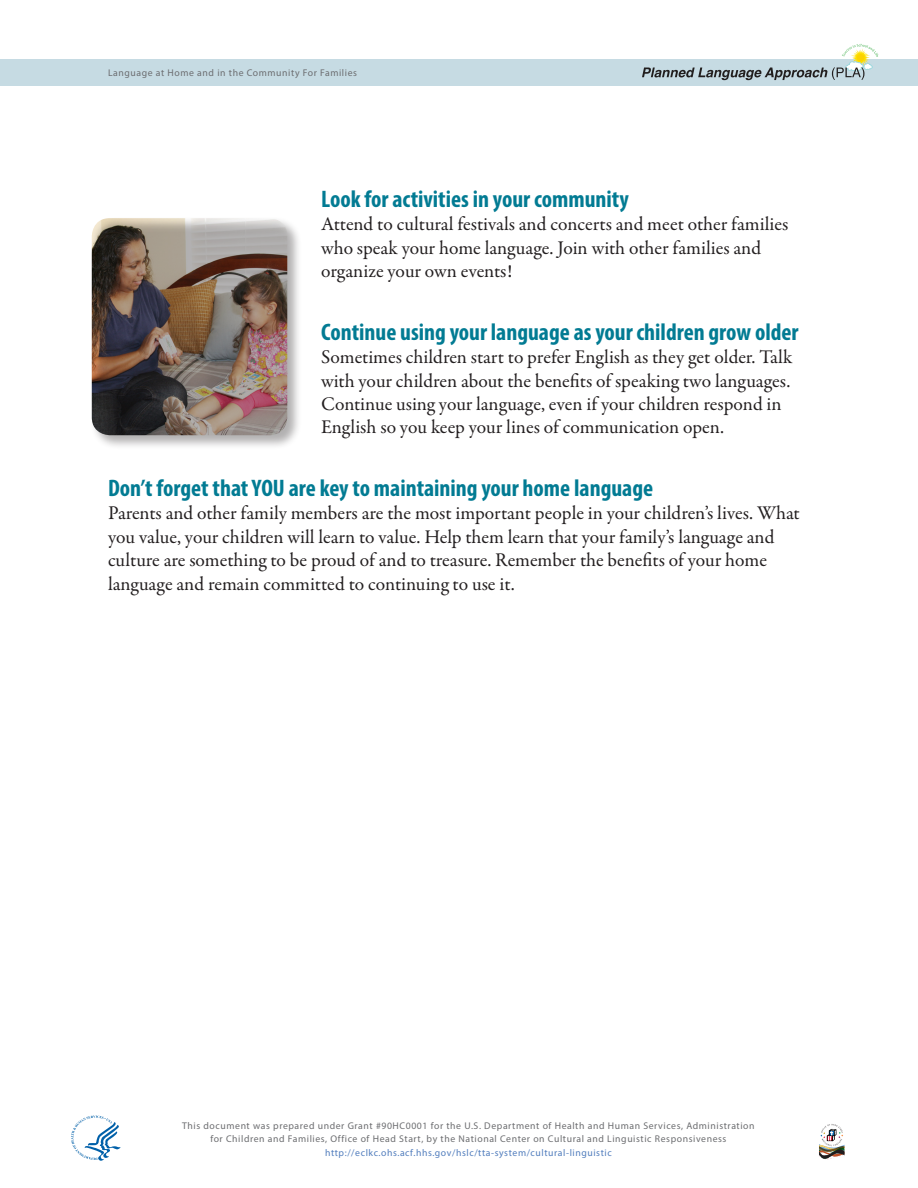
<style>
.page{position:relative;width:918px;height:1188px;background:#fff}
.page>*{position:absolute;margin:0;border:0;box-sizing:border-box;transform-origin:0 0}
.Headers_green{font:700 condensed 24px "Myriad Pro";color:#027b93}
.text{font:19.5px/23.4px "Garamond Premr Pro";color:#231f20}
.t1{font:9.75px/13.5px "Myriad Pro";letter-spacing:.06em;color:#6c6d70;text-align:center}
.t2{font:9.75px "Myriad Pro";letter-spacing:.06em;color:#517dbd}
</style>
<div class="page">
<div style="left:0;top:59px;width:918px;height:27px;background:#c6dbe3"></div>
<svg style="left:642px;top:44px;width:236px;height:36px"></svg>
<div style="left:90px;top:217px;width:213px;height:233px;background:#231f20;opacity:.35"></div>
<svg style="left:71px;top:1116px;width:50px;height:45px"></svg>
<svg style="left:819px;top:1124px;width:26px;height:36px"></svg>
<p class="t1" style="left:108px;top:66px;width:251px">Language at Home and in the Community For Families</p>
<p class="Headers_green" style="left:321px;top:184px;width:309px">Look for activities in your community</p>
<p class="text" style="left:321px;top:213px;width:469px">Attend to cultural festivals and concerts and meet other families who speak your home language. Join with other families and organize your own events!</p>
<p class="Headers_green" style="left:321px;top:317px;width:479px">Continue using your language as your children grow older</p>
<p class="text" style="left:321px;top:346px;width:473px">Sometimes children start to prefer English as they get older. Talk with your children about the benefits of speaking two languages.<br>Continue using your language, even if your children respond in English so you keep your lines of communication open.</p>
<p class="Headers_green" style="left:108px;top:473px;width:547px">Don’t forget that YOU are key to maintaining your home language</p>
<p class="text" style="left:108px;top:502px;width:693px">Parents and other family members are the most important people in your children’s lives. What you value, your children will learn to value. Help them learn that your family’s language and culture are something to be proud of and to treasure. Remember the benefits of your home language and remain committed to continuing to use it.</p>
<p class="t1" style="left:182px;top:1119px;width:574px">This document was prepared under Grant #90HC0001 for the U.S. Department of Health and Human Services, Administration for Children and Families, Office of Head Start, by the National Center on Cultural and Linguistic Responsiveness</p>
<p class="t2" style="left:325px;top:1147px;width:288px">http://eclkc.ohs.acf.hhs.gov/hslc/tta-system/cultural-linguistic</p>
</div>
